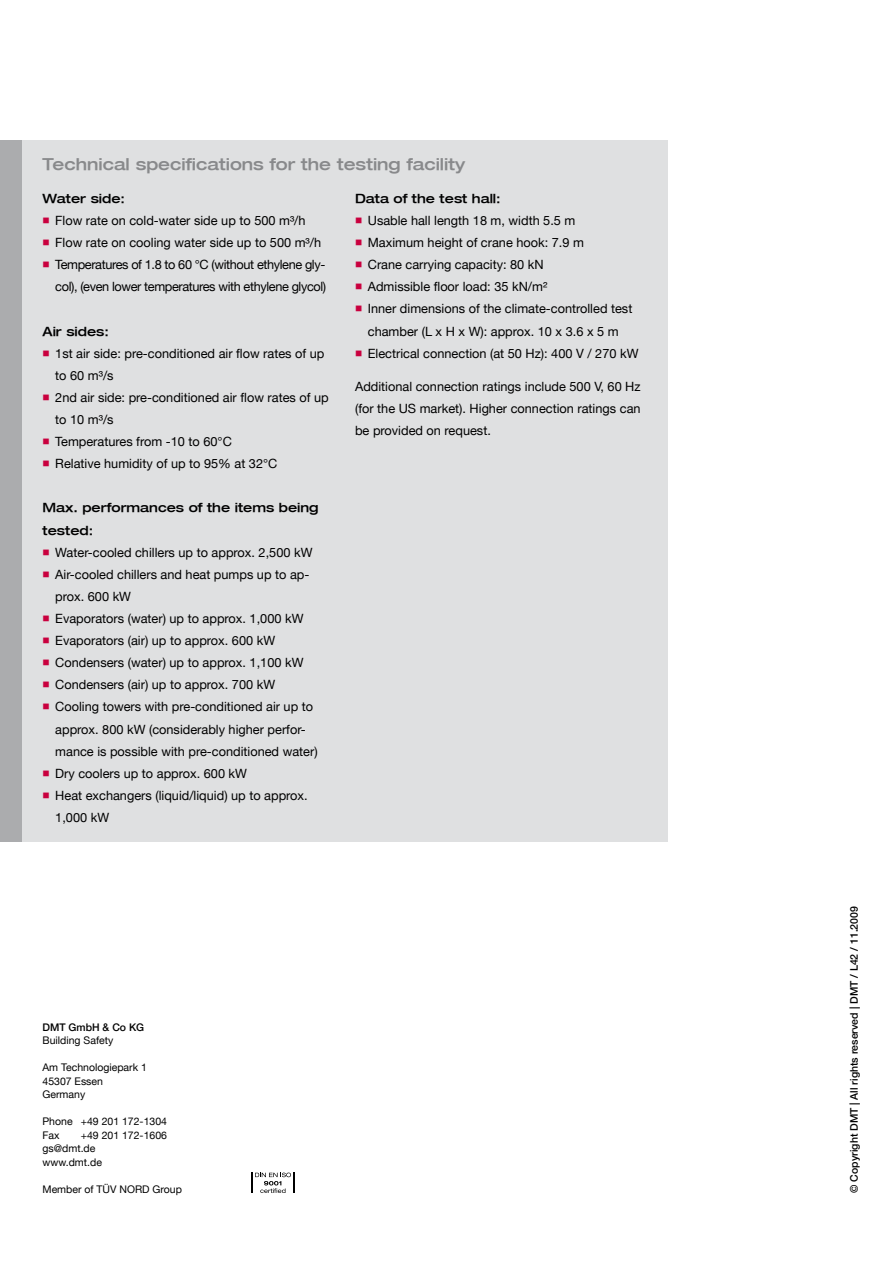
<style>
.page{position:relative;width:893px;height:1263px;background:#fff}
.page>*{position:absolute;margin:0;border:0;box-sizing:border-box;transform-origin:0 0}
.t1{font:500 expanded 16.5px "Helvetica Neue LT";color:#88898b}
.t2{font:12.75px/22px "Helvetica Neue LT";color:#000}
.t3{font:12.75px/22px "Helvetica Neue LT";letter-spacing:-.03em;color:#000;text-align:right}
.t4{font:500 expanded 12.75px/22px "Helvetica Neue LT";color:#000}
.t5{font:10.5px/13.5px "Helvetica Neue LT";color:#000}
.t6{font:500 10.5px "Helvetica Neue LT";color:#000}
.s1{color:#c9003e}
</style>
<div class="page">
<div style="left:16px;top:140px;width:652px;height:702px;background:#dfe0e1"></div>
<div style="left:0;top:140px;width:21px;height:702px;background:#abacae"></div>
<svg style="left:252px;top:1172px;width:42px;height:21px"></svg>
<p class="t1" style="left:43px;top:154px;width:424px">Technical specifications for the testing facility</p>
<p class="t4" style="left:43px;top:187px;width:84px">Water side:</p>
<p class="t2" style="left:43px;top:209px;width:265px"><span class="s1">■</span> Flow rate on cold-water side up to 500 m³/h</p>
<p class="t2" style="left:43px;top:231px;width:280px"><span class="s1">■</span> Flow rate on cooling water side up to 500 m³/h</p>
<p class="t3" style="left:43px;top:253px;width:285px"><span class="s1">■</span> Temperatures of 1.8 to 60 °C (without ethylene gly&shy;col), (even lower temperatures with ethylene glycol)</p>
<p class="t4" style="left:43px;top:320px;width:68px">Air sides:</p>
<p class="t2" style="left:55px;top:342px;width:271px;text-indent:-13px"><span class="s1">■</span> 1st air side: pre-conditioned air flow rates of up to 60 m³/s</p>
<p class="t2" style="left:55px;top:386px;width:275px;text-indent:-13px"><span class="s1">■</span> 2nd air side: pre-conditioned air flow rates of up to 10 m³/s</p>
<p class="t2" style="left:43px;top:430px;width:191px"><span class="s1">■</span> Temperatures from -10 to 60°C</p>
<p class="t2" style="left:43px;top:452px;width:236px"><span class="s1">■</span> Relative humidity of up to 95% at 32°C</p>
<p class="t4" style="left:43px;top:497px;width:278px">Max. performances of the items being tested:</p>
<p class="t2" style="left:43px;top:541px;width:271px"><span class="s1">■</span> Water-cooled chillers up to approx. 2,500 kW</p>
<p class="t2" style="left:55px;top:563px;width:256px;text-indent:-13px"><span class="s1">■</span> Air-cooled chillers and heat pumps up to ap&shy;prox. 600 kW</p>
<p class="t2" style="left:43px;top:607px;width:262px"><span class="s1">■</span> Evaporators (water) up to approx. 1,000 kW</p>
<p class="t2" style="left:43px;top:629px;width:234px"><span class="s1">■</span> Evaporators (air) up to approx. 600 kW</p>
<p class="t2" style="left:43px;top:651px;width:262px"><span class="s1">■</span> Condensers (water) up to approx. 1,100 kW</p>
<p class="t2" style="left:43px;top:674px;width:234px"><span class="s1">■</span> Condensers (air) up to approx. 700 kW</p>
<p class="t2" style="left:55px;top:696px;width:264px;text-indent:-13px"><span class="s1">■</span> Cooling towers with pre-conditioned air up to approx. 800 kW (considerably higher perfor&shy;mance is possible with pre-conditioned water)</p>
<p class="t2" style="left:43px;top:762px;width:206px"><span class="s1">■</span> Dry coolers up to approx. 600 kW</p>
<p class="t2" style="left:55px;top:784px;width:254px;text-indent:-13px"><span class="s1">■</span> Heat exchangers (liquid/liquid) up to approx.<br>1,000 kW</p>
<p class="t4" style="left:355px;top:187px;width:147px">Data of the test hall:</p>
<p class="t2" style="left:355px;top:209px;width:222px"><span class="s1">■</span> Usable hall length 18 m, width 5.5 m</p>
<p class="t2" style="left:355px;top:231px;width:230px"><span class="s1">■</span> Maximum height of crane hook: 7.9 m</p>
<p class="t2" style="left:355px;top:253px;width:190px"><span class="s1">■</span> Crane carrying capacity: 80 kN</p>
<p class="t2" style="left:355px;top:276px;width:194px"><span class="s1">■</span> Admissible floor load: 35 kN/m²</p>
<p class="t2" style="left:355px;top:298px;width:279px;text-align:center"><span class="s1">■</span> Inner dimensions of the climate-controlled test chamber (L x H x W): approx. 10 x 3.6 x 5 m</p>
<p class="t2" style="left:355px;top:342px;width:285px"><span class="s1">■</span> Electrical connection (at 50 Hz): 400 V / 270 kW</p>
<p class="t2" style="left:355px;top:375px;width:287px;text-align:justify">Additional connection ratings include 500 V, 60 Hz (for the US market). Higher connection ratings can be provided on request.</p>
<p class="t6" style="left:43px;top:1021px;width:103px">DMT GmbH &amp; Co KG</p>
<p class="t5" style="left:43px;top:1034px;width:72px">Building Safety</p>
<p class="t5" style="left:43px;top:1061px;width:106px">Am Technologiepark 1<br>45307 Essen<br>Germany</p>
<p class="t5" style="left:43px;top:1115px;width:126px">Phone +49 201 172-1304<br>Fax</p>
<p class="t5" style="left:43px;top:1128px;width:126px;text-indent:38px">+49 201 172-1606 gs@dmt.de<br>www.dmt.de</p>
<p class="t5" style="left:43px;top:1182px;width:141px">Member of TÜV NORD Group</p>
<p class="t6" style="left:848px;top:1193px;width:288px;rotate:-90deg">© Copyright DMT | All rights reserved | DMT / L42 / 11.2009</p>
</div>
